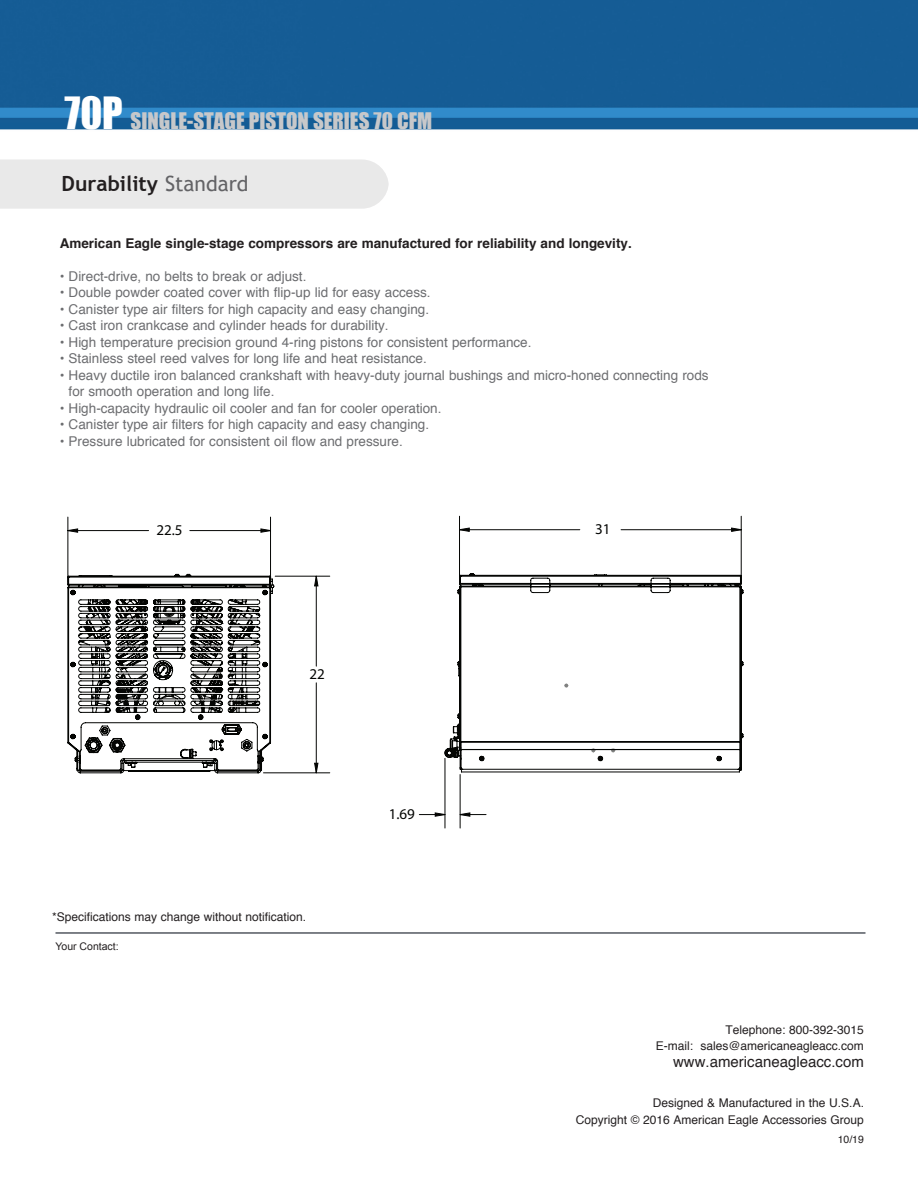
<style>
.page{position:relative;width:918px;height:1188px;background:#fff}
.page>*{position:absolute;margin:0;border:0;box-sizing:border-box;transform-origin:0 0}
.t1{font:21px "Impact";color:#c7c8ca}
.t2{font:700 21px "Trebuchet MS";color:#231f20}
.t3{font:15px "Helvetica";color:#231f20}
.t4{font:15px "Times New Roman";color:#040503}
.t5{font:13.5px/16.5px "Helvetica";color:#6c6d70}
.t6{font:700 13.5px "Helvetica";color:#231f20}
.t7{font:12px "Helvetica";color:#231f20}
.t8{font:10.5px "Arial";color:#231f20}
.t9{font:10.5px "Helvetica";color:#231f20}
.s1{font-size:40.8px;color:#fff}
.s2{font-weight:400;color:#636366}
</style>
<div class="page">
<img style="left:0;top:0;width:918px;height:130px">
<div style="left:0;top:159px;width:389px;height:50px;background:#e9e9e9"></div>
<hr style="left:68px;top:517px;width:1px;height:65px;background:#040503">
<hr style="left:270px;top:517px;width:1px;height:65px;background:#040503">
<hr style="left:840px;top:517px;width:1px;height:65px;background:#040503">
<hr style="left:559px;top:775px;width:1px;height:54px;background:#040503">
<hr style="left:544px;top:759px;width:1px;height:70px;background:#040503">
<svg style="left:68px;top:529px;width:202px;height:44px"></svg>
<svg style="left:68px;top:573px;width:263px;height:201px"></svg>
<div style="left:382px;top:516px;width:403px;height:312px;background:#fff"></div>
<hr style="left:382px;top:516px;width:1px;height:65px;background:#040503">
<hr style="left:459px;top:516px;width:1px;height:65px;background:#040503">
<hr style="left:741px;top:516px;width:1px;height:65px;background:#040503">
<hr style="left:460px;top:775px;width:1px;height:53px;background:#040503">
<hr style="left:445px;top:758px;width:1px;height:70px;background:#040503">
<svg style="left:419px;top:814px;width:16px;height:1px"></svg>
<svg style="left:435px;top:528px;width:306px;height:288px"></svg>
<svg style="left:382px;top:572px;width:361px;height:201px"></svg>
<hr style="left:56px;top:932px;width:810px;height:2px;background:#535860">
<p class="t1" style="left:64px;top:105px;width:369px"><span class="s1">70P</span> SINGLE-STAGE PISTON SERIES 70 CFM</p>
<p class="t2" style="left:62px;top:170px;width:188px">Durability <span class="s2">Standard</span></p>
<p class="t6" style="left:60px;top:232px;width:574px">American Eagle single-stage compressors are manufactured for reliability and longevity.</p>
<p class="t5" style="left:60px;top:268px;width:248px">• Direct-drive, no belts to break or adjust.</p>
<p class="t5" style="left:60px;top:284px;width:372px">• Double powder coated cover with flip-up lid for easy access.</p>
<p class="t5" style="left:60px;top:301px;width:371px">• Canister type air filters for high capacity and easy changing.</p>
<p class="t5" style="left:60px;top:317px;width:330px">• Cast iron crankcase and cylinder heads for durability.</p>
<p class="t5" style="left:60px;top:334px;width:473px">• High temperature precision ground 4-ring pistons for consistent performance.</p>
<p class="t5" style="left:60px;top:350px;width:369px">• Stainless steel reed valves for long life and heat resistance.</p>
<p class="t5" style="left:69px;top:367px;width:642px;text-indent:-9px">• Heavy ductile iron balanced crankshaft with heavy-duty journal bushings and micro-honed connecting rods for smooth operation and long life.</p>
<p class="t5" style="left:60px;top:400px;width:383px">• High-capacity hydraulic oil cooler and fan for cooler operation.</p>
<p class="t5" style="left:60px;top:416px;width:371px">• Canister type air filters for high capacity and easy changing.</p>
<p class="t5" style="left:60px;top:433px;width:345px">• Pressure lubricated for consistent oil flow and pressure.</p>
<p class="t4" style="left:156px;top:521px;width:28px">22.5</p>
<p class="t4" style="left:309px;top:665px;width:17px">22</p>
<p class="t7" style="left:52px;top:908px;width:256px">*Specifications may change without notification.</p>
<p class="t8" style="left:56px;top:939px;width:65px">Your Contact:</p>
<p class="t4" style="left:389px;top:805px;width:28px">1.69</p>
<p class="t4" style="left:595px;top:520px;width:17px">31</p>
<p class="t7" style="left:726px;top:1021px;width:140px">Telephone: 800-392-3015</p>
<p class="t7" style="left:656px;top:1037px;width:210px">E-mail: sales@americaneagleacc.com</p>
<p class="t3" style="left:673px;top:1050px;width:192px">www.americaneagleacc.com</p>
<p class="t7" style="left:653px;top:1094px;width:213px">Designed &amp; Manufactured in the U.S.A.</p>
<p class="t7" style="left:576px;top:1111px;width:290px">Copyright © 2016 American Eagle Accessories Group</p>
<p class="t9" style="left:838px;top:1132px;width:28px">10/19</p>
</div>
